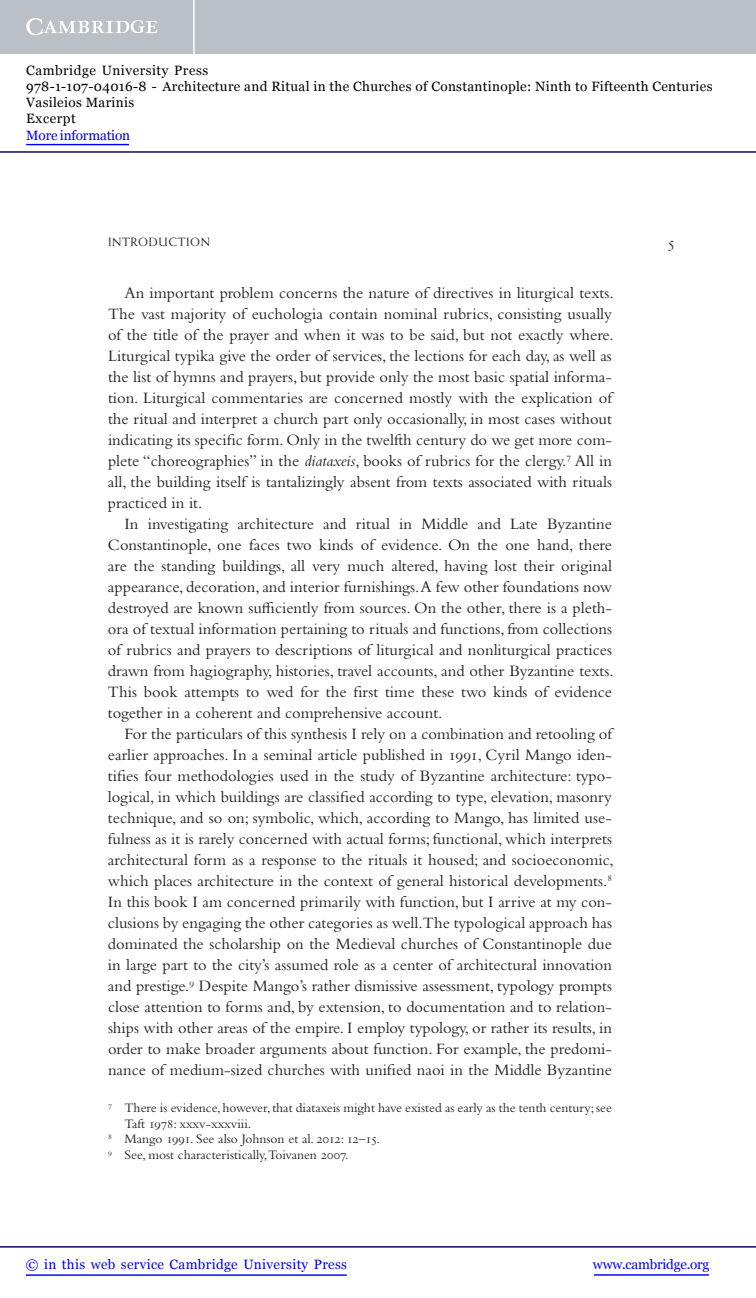
<style>
.page{position:relative;width:756px;height:1298px;background:#fff}
.page>*{position:absolute;margin:0;border:0;box-sizing:border-box;transform-origin:0 0}
.t1{font:16.5px/21px "Bembo Std";color:#231f20;text-align:justify}
.t2{font:13.5px "Bembo Std";color:#231f20}
.t3{font:13.5px/16.2px "Georgia";letter-spacing:.025em;color:#000}
.t4{font:13.5px "Bembo Std";letter-spacing:-.04em;color:#231f20}
.t5{font:13.5px "Georgia";letter-spacing:.025em;color:#0000f1}
.t6{font:13.5px "Georgia";letter-spacing:-.015em;color:#0000f1}
.t7{font:13.5px "Georgia";letter-spacing:-.01em;color:#0000f1}
.t8{font:12px "Weiss Std";letter-spacing:.05em;color:#231f20}
.s1{font-style:italic}
</style>
<div class="page">
<div style="left:0;top:0;width:756px;height:54px;background:#bac0c6"></div>
<svg style="left:26px;top:18px;width:132px;height:17px"></svg>
<hr style="left:193px;top:0;width:2px;height:54px;background:#fff">
<hr style="left:0;top:151px;width:756px;height:2px;background:#150666">
<hr style="left:594px;top:1274px;width:115px;height:1px;background:#0000f1">
<hr style="left:0;top:1246px;width:756px;height:1px;background:#150666">
<hr style="left:26px;top:1274px;width:321px;height:1px;background:#0000f1">
<hr style="left:26px;top:144px;width:103px;height:1px;background:#0000f1">
<p class="t3" style="left:26px;top:62px;width:688px">Cambridge University Press<br>978-1-107-04016-8 - Architecture and Ritual in the Churches of Constantinople: Ninth to Fifteenth Centuries Vasileios Marinis<br>Excerpt</p>
<p class="t7" style="left:26px;top:127px;width:105px">More information</p>
<p class="t8" style="left:108px;top:237px;width:104px">INTRODUCTION</p>
<p class="t1" style="left:667px;top:234px;width:9px">5</p>
<p class="t1" style="left:108px;top:283px;width:507px;text-indent:17px">An important problem concerns the nature of directives in liturgical texts.<br>The vast majority of euchologia contain nominal rubrics, consisting usually of the title of the prayer and when it was to be said, but not exactly where.<br>Liturgical typika give the order of services, the lections for each day, as well as the list of hymns and prayers, but provide only the most basic spatial informa&shy;tion. Liturgical commentaries are concerned mostly with the explication of the ritual and interpret a church part only occasionally, in most cases without indicating its specific form. Only in the twelfth century do we get more com&shy;plete “choreographies” in the <span class="s1">diataxeis</span>, books of rubrics for the clergy. <sup>7</sup> All in all, the building itself is tantalizingly absent from texts associated with rituals practiced in it.</p>
<p class="t1" style="left:108px;top:514px;width:507px;text-indent:16px">In investigating architecture and ritual in Middle and Late Byzantine Constantinople, one faces two kinds of evidence. On the one hand, there are the standing buildings, all very much altered, having lost their original appearance, decoration, and interior furnishings. A few other foundations now destroyed are known sufficiently from sources. On the other, there is a pleth&shy;ora of textual information pertaining to rituals and functions, from collections of rubrics and prayers to descriptions of liturgical and nonliturgical practices drawn from hagiography, histories, travel accounts, and other Byzantine texts.<br>This book attempts to wed for the first time these two kinds of evidence together in a coherent and comprehensive account.</p>
<p class="t1" style="left:108px;top:724px;width:507px;text-indent:17px">For the particulars of this synthesis I rely on a combination and retooling of earlier approaches. In a seminal article published in 1991, Cyril Mango iden&shy;tifies four methodologies used in the study of Byzantine architecture: typo&shy;logical, in which buildings are classified according to type, elevation, masonry technique, and so on; symbolic, which, according to Mango, has limited use&shy;fulness as it is rarely concerned with actual forms; functional, which interprets architectural form as a response to the rituals it housed; and socioeconomic, which places architecture in the context of general historical developments. <sup>8<br></sup>In this book I am concerned primarily with function, but I arrive at my con&shy;clusions by engaging the other categories as well.The typological approach has dominated the scholarship on the Medieval churches of Constantinople due in large part to the city’s assumed role as a center of architectural innovation and prestige. <sup>9</sup> Despite Mango’s rather dismissive assessment, typology prompts close attention to forms and, by extension, to documentation and to relation&shy;ships with other areas of the empire. I employ typology, or rather its results, in order to make broader arguments about function. For example, the predomi&shy;nance of medium-sized churches with unified naoi in the Middle Byzantine</p>
<p class="t2" style="left:108px;top:1102px;width:506px"><sup>7</sup> There is evidence, however, that diataxeis might have existed as early as the tenth century; see</p>
<p class="t2" style="left:124px;top:1118px;width:128px">Taft 1978: xxxv-xxxviii.</p>
<p class="t4" style="left:108px;top:1134px;width:274px"><sup>8</sup> Mango 1991 . See also Johnson et al. 2012 : 12–15.</p>
<p class="t2" style="left:108px;top:1149px;width:242px"><sup>9</sup> See, most characteristically,Toivanen 2007 .</p>
<p class="t5" style="left:26px;top:1256px;width:323px">© in this web service Cambridge University Press</p>
<p class="t6" style="left:593px;top:1256px;width:118px">www.cambridge.org</p>
</div>
